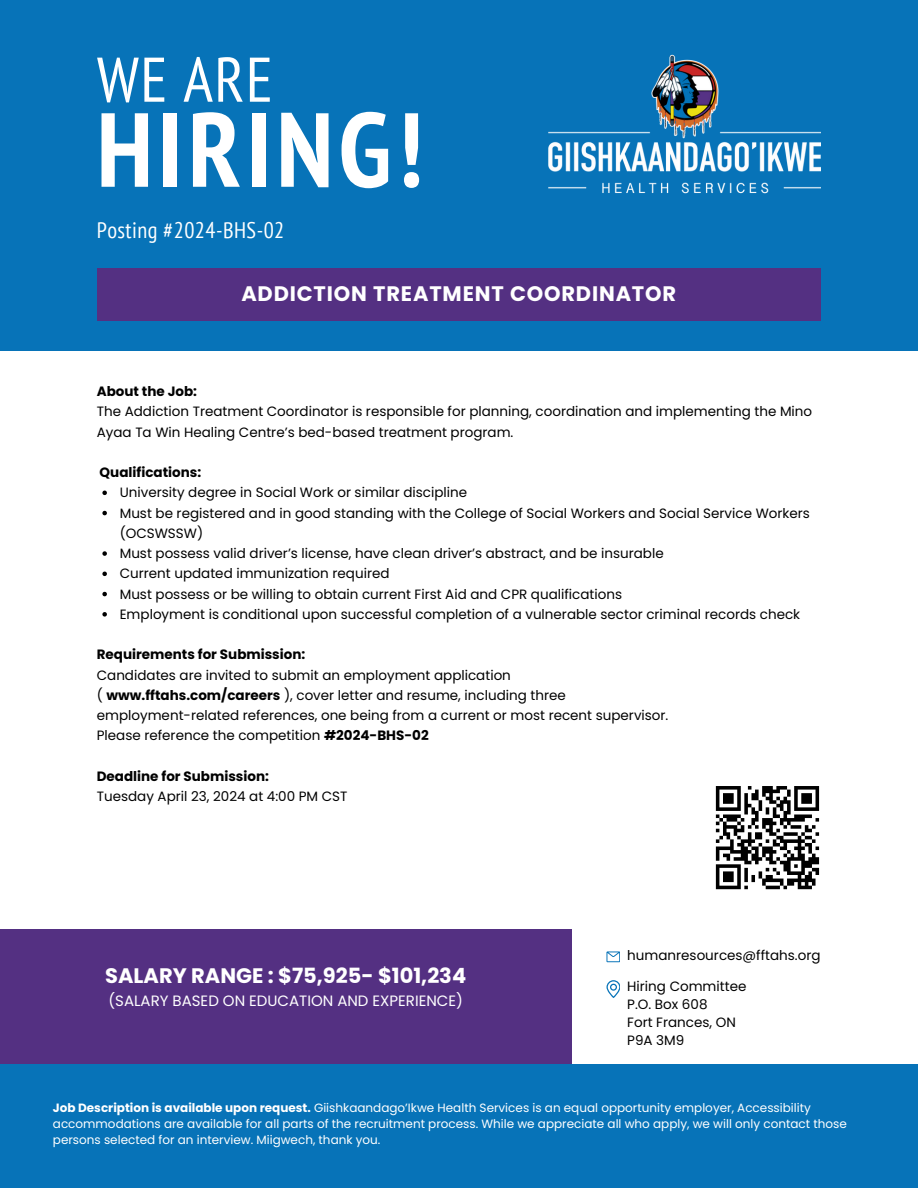
<style>
.page{position:relative;width:918px;height:1188px;background:#fff}
.page>*{position:absolute;margin:0;border:0;box-sizing:border-box;transform-origin:0 0}
.t1{font:700 condensed 105px "PT Sans";letter-spacing:.05em;color:#fff}
.t2{font:condensed 63px "PT Sans";color:#fff}
.t3{font:condensed 22.5px "PT Sans";letter-spacing:.02em;color:#fff}
.t4{font:700 21px "Poppins";letter-spacing:.04em;color:#fff}
.t5{font:700 21px "Poppins";color:#fff}
.t6{font:15px "Poppins";color:#fff}
.t7{font:13.5px/20.2px "Poppins";color:#000}
.t8{font:700 13.5px "Poppins";color:#000}
.t9{font:12px/16px "Poppins";color:#fff}
.s1{font-weight:700}
</style>
<div class="page">
<div style="left:0;top:0;width:918px;height:351px;background:#0773b8"></div>
<img style="left:548px;top:54px;width:273px;height:140px">
<div style="left:97px;top:269px;width:724px;height:52px;background:#543082"></div>
<div style="left:0;top:930px;width:571px;height:136px;background:#543082"></div>
<div style="left:0;top:1065px;width:918px;height:123px;background:#0773b8"></div>
<svg style="left:102px;top:491px;width:5px;height:4px"></svg>
<svg style="left:102px;top:511px;width:5px;height:4px"></svg>
<svg style="left:102px;top:551px;width:5px;height:5px"></svg>
<svg style="left:102px;top:572px;width:5px;height:4px"></svg>
<svg style="left:102px;top:592px;width:5px;height:4px"></svg>
<svg style="left:102px;top:612px;width:5px;height:5px"></svg>
<svg style="left:606px;top:980px;width:14px;height:18px"></svg>
<svg style="left:606px;top:951px;width:14px;height:11px"></svg>
<svg style="left:715px;top:786px;width:105px;height:104px"></svg>
<p class="t2" style="left:97px;top:38px;width:178px">WE ARE</p>
<h4 class="t1" style="left:97px;top:80px;width:328px">HIRING!</h4>
<h3 class="t3" style="left:97px;top:215px;width:189px">Posting #2024-BHS-02</h3>
<p class="t4" style="left:241px;top:279px;width:436px">ADDICTION TREATMENT COORDINATOR</p>
<p class="t8" style="left:97px;top:382px;width:102px">About the Job:</p>
<p class="t7" style="left:97px;top:401px;width:717px">The Addiction Treatment Coordinator is responsible for planning, coordination and implementing the Mino<br>Ayaa Ta Win Healing Centre’s bed-based treatment program.</p>
<h6 class="t8" style="left:100px;top:463px;width:103px">Qualifications:</h6>
<p class="t7" style="left:120px;top:482px;width:349px">University degree in Social Work or similar discipline</p>
<p class="t7" style="left:120px;top:503px;width:692px">Must be registered and in good standing with the College of Social Workers and Social Service Workers (OCSWSSW)</p>
<p class="t7" style="left:120px;top:543px;width:546px">Must possess valid driver’s license, have clean driver’s abstract, and be insurable</p>
<p class="t7" style="left:120px;top:563px;width:271px">Current updated immunization required</p>
<p class="t7" style="left:120px;top:584px;width:504px">Must possess or be willing to obtain current First Aid and CPR qualifications</p>
<p class="t7" style="left:120px;top:604px;width:682px">Employment is conditional upon successful completion of a vulnerable sector criminal records check</p>
<p class="t8" style="left:97px;top:645px;width:210px">Requirements for Submission:</p>
<p class="t7" style="left:97px;top:665px;width:416px">Candidates are invited to submit an employment application</p>
<p class="t7" style="left:97px;top:685px;width:471px">( <span class="s1">www.fftahs.com/careers</span> ), cover letter and resume, including three</p>
<p class="t7" style="left:97px;top:705px;width:573px">employment-related references, one being from a current or most recent supervisor.</p>
<p class="t7" style="left:97px;top:725px;width:334px">Please reference the competition <span class="s1">#2024-BHS-02</span></p>
<p class="t8" style="left:97px;top:767px;width:174px">Deadline for Submission:</p>
<p class="t7" style="left:97px;top:786px;width:252px">Tuesday April 23, 2024 at 4:00 PM CST</p>
<h1 class="t5" style="left:105px;top:961px;width:362px">SALARY RANGE : $75,925- $101,234</h1>
<h1 class="t6" style="left:108px;top:990px;width:356px">(SALARY BASED ON EDUCATION AND EXPERIENCE)</h1>
<p class="t7" style="left:627px;top:945px;width:195px">humanresources@fftahs.org</p>
<h5 class="t7" style="left:627px;top:976px;width:121px">Hiring Committee</h5>
<p class="t7" style="left:627px;top:994px;width:82px">P.O. Box 608</p>
<p class="t7" style="left:627px;top:1012px;width:110px">Fort Frances, ON</p>
<p class="t7" style="left:627px;top:1030px;width:59px">P9A 3M9</p>
<p class="t9" style="left:53px;top:1099px;width:795px"><span class="s1">Job Description is available upon request.</span> Giishkaandago’Ikwe Health Services is an equal opportunity employer, Accessibility accommodations are available for all parts of the recruitment process. While we appreciate all who apply, we will only contact those persons selected for an interview. Miigwech, thank you.</p>
</div>
